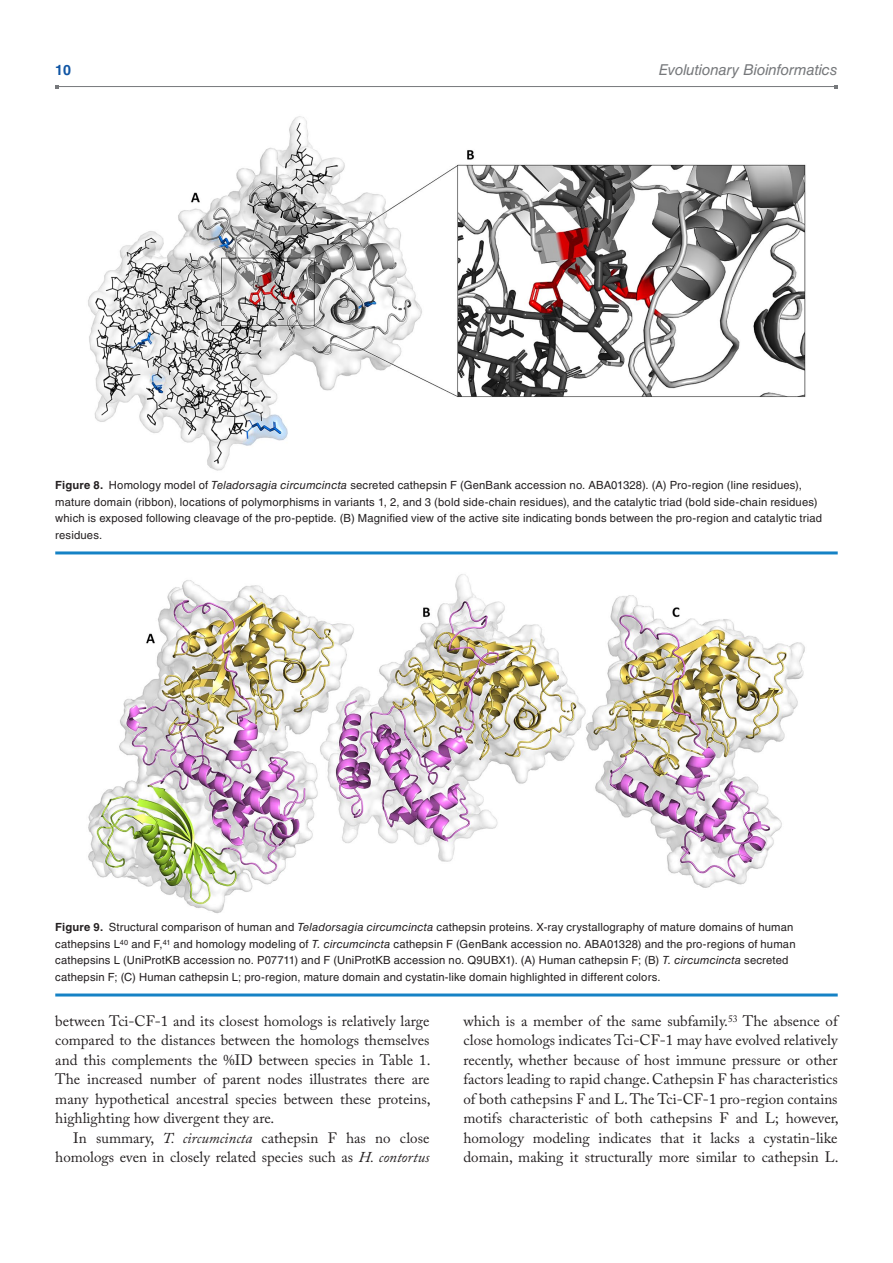
<style>
.page{position:relative;width:893px;height:1263px;background:#fff}
.page>*{position:absolute;margin:0;border:0;box-sizing:border-box;transform-origin:0 0}
.t1{font:15px/19.5px "Adobe Caslon Pro";color:#231f20;text-align:justify}
.t2{font:italic 15px "Helvetica LT Std";letter-spacing:-.005em;color:#76787b}
.t3{font:700 14.25px "Helvetica LT Std";color:#1055a4}
.t4{font:11.25px/16.5px "Helvetica LT Std";letter-spacing:.015em;color:#231f20}
.s1{font-weight:700}
.s2{font-style:italic}
</style>
<div class="page">
<hr style="left:57px;top:86px;width:779px;height:1px;background:#76787b">
<hr style="left:55px;top:551px;width:783px;height:3px;background:#1582c5">
<img style="left:88px;top:116px;width:718px;height:355px">
<hr style="left:55px;top:993px;width:783px;height:3px;background:#1582c5">
<img style="left:88px;top:574px;width:717px;height:340px">
<p class="t3" style="left:55px;top:61px;width:17px">10</p>
<h1 class="t2" style="left:659px;top:61px;width:180px">Evolutionary Bioinformatics</h1>
<p class="t4" style="left:55px;top:477px;width:768px"><span class="s1">Figure 8.</span> Homology model of <span class="s2">Teladorsagia circumcincta</span> secreted cathepsin F (GenBank accession no. ABA01328). (A) Pro-region (line residues), mature domain (ribbon), locations of polymorphisms in variants 1, 2, and 3 (bold side-chain residues), and the catalytic triad (bold side-chain residues) which is exposed following cleavage of the pro-peptide. (B) Magnified view of the active site indicating bonds between the pro-region and catalytic triad residues.</p>
<p class="t4" style="left:55px;top:919px;width:742px"><span class="s1">Figure 9.</span> Structural comparison of human and <span class="s2">Teladorsagia circumcincta</span> cathepsin proteins. X-ray crystallography of mature domains of human cathepsins L<sup>40</sup> and F,<sup>41</sup> and homology modeling of <span class="s2">T. circumcincta</span> cathepsin F (GenBank accession no. ABA01328) and the pro-regions of human cathepsins L (UniProtKB accession no. P07711) and F (UniProtKB accession no. Q9UBX1). (A) Human cathepsin F; (B) <span class="s2">T. circumcincta</span> secreted cathepsin F; (C) Human cathepsin L; pro-region, mature domain and cystatin-like domain highlighted in different colors.</p>
<p class="t1" style="left:55px;top:1011px;width:377px">between Tci-CF-1 and its closest homologs is relatively large compared to the distances between the homologs themselves and this complements the %ID between species in Table 1.<br>The increased number of parent nodes illustrates there are many hypothetical ancestral species between these proteins, highlighting how divergent they are.</p>
<h1 class="t1" style="left:55px;top:1128px;width:376px;text-align:right">In summary, <span class="s2">T. circumcincta</span> cathepsin F has no close homologs even in closely related species such as <span class="s2">H. contortus</span></h1>
<p class="t1" style="left:463px;top:1011px;width:377px">which is a member of the same subfamily.<sup>53</sup> The absence of close homologs indicates Tci-CF-1 may have evolved relatively recently, whether because of host immune pressure or other factors leading to rapid change. Cathepsin F has characteristics of both cathepsins F and L. The Tci-CF-1 pro-region contains motifs characteristic of both cathepsins F and L; however, homology modeling indicates that it lacks a cystatin-like domain, making it structurally more similar to cathepsin L.</p>
</div>
